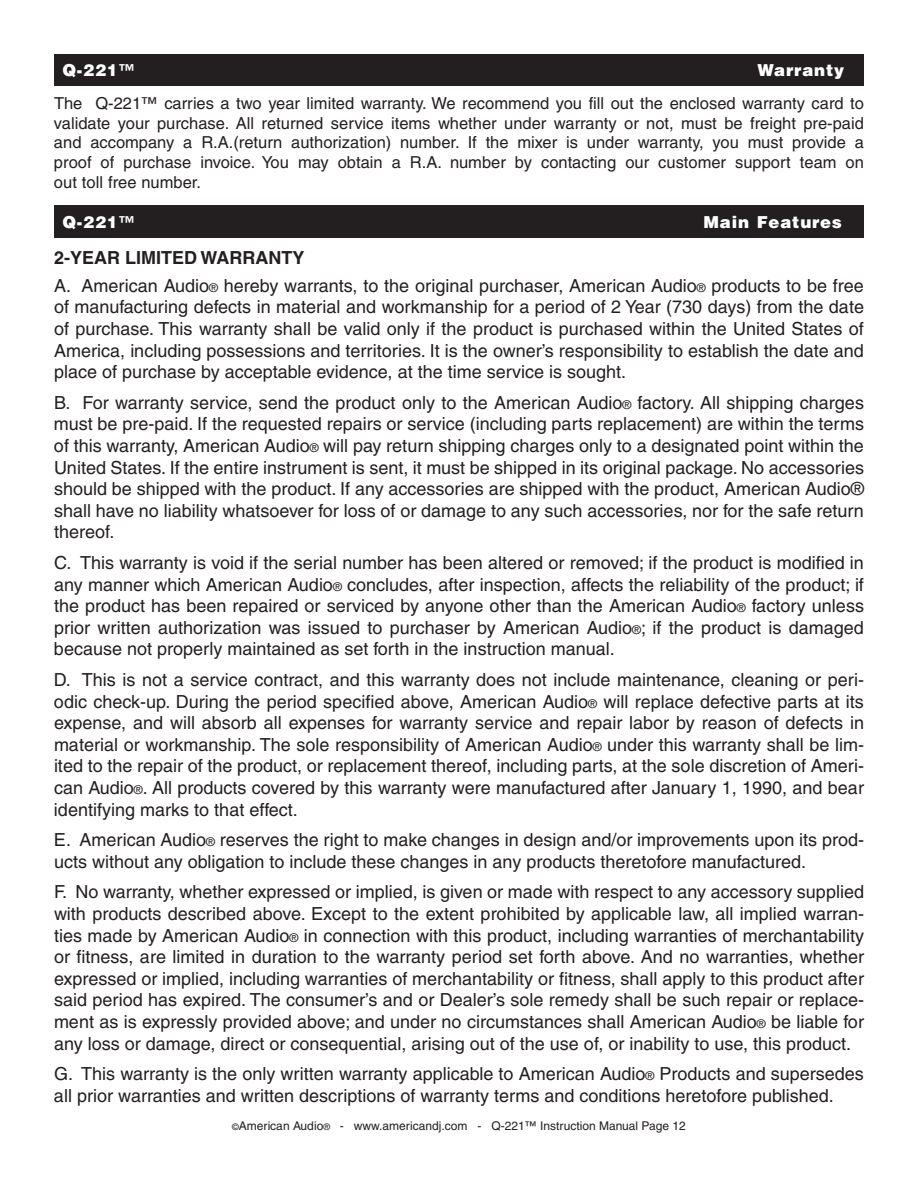
<style>
.page{position:relative;width:918px;height:1188px;background:#fff}
.page>*{position:absolute;margin:0;border:0;box-sizing:border-box;transform-origin:0 0}
.t1{font:18px/21.6px "Helvetica";color:#231f20;text-align:justify}
.t2{font:16.5px/19.8px "Helvetica";color:#231f20;text-align:justify}
.t3{font:900 16.5px "Helvetica";letter-spacing:.05em;color:#fff}
.t4{font:12px "Helvetica";color:#231f20}
.s1{font-weight:700}
.s2{font-size:12px}
.s3{font-size:9px}
</style>
<div class="page">
<div style="left:54px;top:206px;width:810px;height:31px;background:#231f20"></div>
<div style="left:54px;top:54px;width:810px;height:32px;background:#231f20"></div>
<p class="t3" style="left:62px;top:65px;width:74px">Q-221™</p>
<p class="t3" style="left:757px;top:65px;width:88px">Warranty</p>
<p class="t2" style="left:54px;top:95px;width:812px">The Q-221™ carries a two year limited warranty. We recommend you fill out the enclosed warranty card to validate your purchase. All returned service items whether under warranty or not, must be freight pre-paid and accompany a R.A.(return authorization) number. If the mixer is under warranty, you must provide a proof of purchase invoice. You may obtain a R.A. number by contacting our customer support team on out toll free number.</p>
<p class="t3" style="left:62px;top:216px;width:74px">Q-221™</p>
<p class="t3" style="left:703px;top:216px;width:140px">Main Features</p>
<p class="t1" style="left:54px;top:246px;width:811px;line-height:27.6px"><span class="s1">2-YEAR LIMITED WARRANTY<br></span>A. American Audio<span class="s2">®</span> hereby warrants, to the original purchaser, American Audio<span class="s2">®</span> products to be free</p>
<p class="t1" style="left:54px;top:298px;width:812px">of manufacturing defects in material and workmanship for a period of 2 Year (730 days) from the date of purchase. This warranty shall be valid only if the product is purchased within the United States of America, including possessions and territories. It is the owner’s responsibility to establish the date and place of purchase by acceptable evidence, at the time service is sought.</p>
<p class="t1" style="left:54px;top:393px;width:812px">B. For warranty service, send the product only to the American Audio<span class="s2">®</span> factory. All shipping charges must be pre-paid. If the requested repairs or service (including parts replacement) are within the terms of this warranty, American Audio<span class="s2">®</span> will pay return shipping charges only to a designated point within the United States. If the entire instrument is sent, it must be shipped in its original package. No accessories should be shipped with the product. If any accessories are shipped with the product, American Audio® shall have no liability whatsoever for loss of or damage to any such accessories, nor for the safe return thereof.</p>
<p class="t1" style="left:54px;top:554px;width:812px">C. This warranty is void if the serial number has been altered or removed; if the product is modified in any manner which American Audio<span class="s2">®</span> concludes, after inspection, affects the reliability of the product; if the product has been repaired or serviced by anyone other than the American Audio<span class="s2">®</span> factory unless prior written authorization was issued to purchaser by American Audio<span class="s2">®</span>; if the product is damaged because not properly maintained as set forth in the instruction manual.</p>
<p class="t1" style="left:54px;top:671px;width:812px">D. This is not a service contract, and this warranty does not include maintenance, cleaning or peri&shy;odic check-up. During the period specified above, American Audio<span class="s2">®</span> will replace defective parts at its expense, and will absorb all expenses for warranty service and repair labor by reason of defects in material or workmanship. The sole responsibility of American Audio<span class="s2">®</span> under this warranty shall be lim&shy;ited to the repair of the product, or replacement thereof, including parts, at the sole discretion of Ameri&shy;can Audio<span class="s2">®</span>. All products covered by this warranty were manufactured after January 1, 1990, and bear identifying marks to that effect.</p>
<p class="t1" style="left:54px;top:831px;width:812px">E. American Audio<span class="s2">®</span> reserves the right to make changes in design and/or improvements upon its prod&shy;ucts without any obligation to include these changes in any products theretofore manufactured.</p>
<p class="t1" style="left:54px;top:883px;width:812px">F. No warranty, whether expressed or implied, is given or made with respect to any accessory supplied with products described above. Except to the extent prohibited by applicable law, all implied warran&shy;ties made by American Audio<span class="s2">®</span> in connection with this product, including warranties of merchantability or fitness, are limited in duration to the warranty period set forth above. And no warranties, whether expressed or implied, including warranties of merchantability or fitness, shall apply to this product after said period has expired. The consumer’s and or Dealer’s sole remedy shall be such repair or replace&shy;ment as is expressly provided above; and under no circumstances shall American Audio<span class="s2">®</span> be liable for any loss or damage, direct or consequential, arising out of the use of, or inability to use, this product.</p>
<p class="t1" style="left:54px;top:1065px;width:811px">G. This warranty is the only written warranty applicable to American Audio<span class="s2">®</span> Products and supersedes all prior warranties and written descriptions of warranty terms and conditions heretofore published.</p>
<p class="t4" style="left:232px;top:1121px;width:455px"><span class="s3">©</span>American Audio<span class="s3">®</span> - www.americandj.com - Q-221™ Instruction Manual Page 12</p>
</div>
